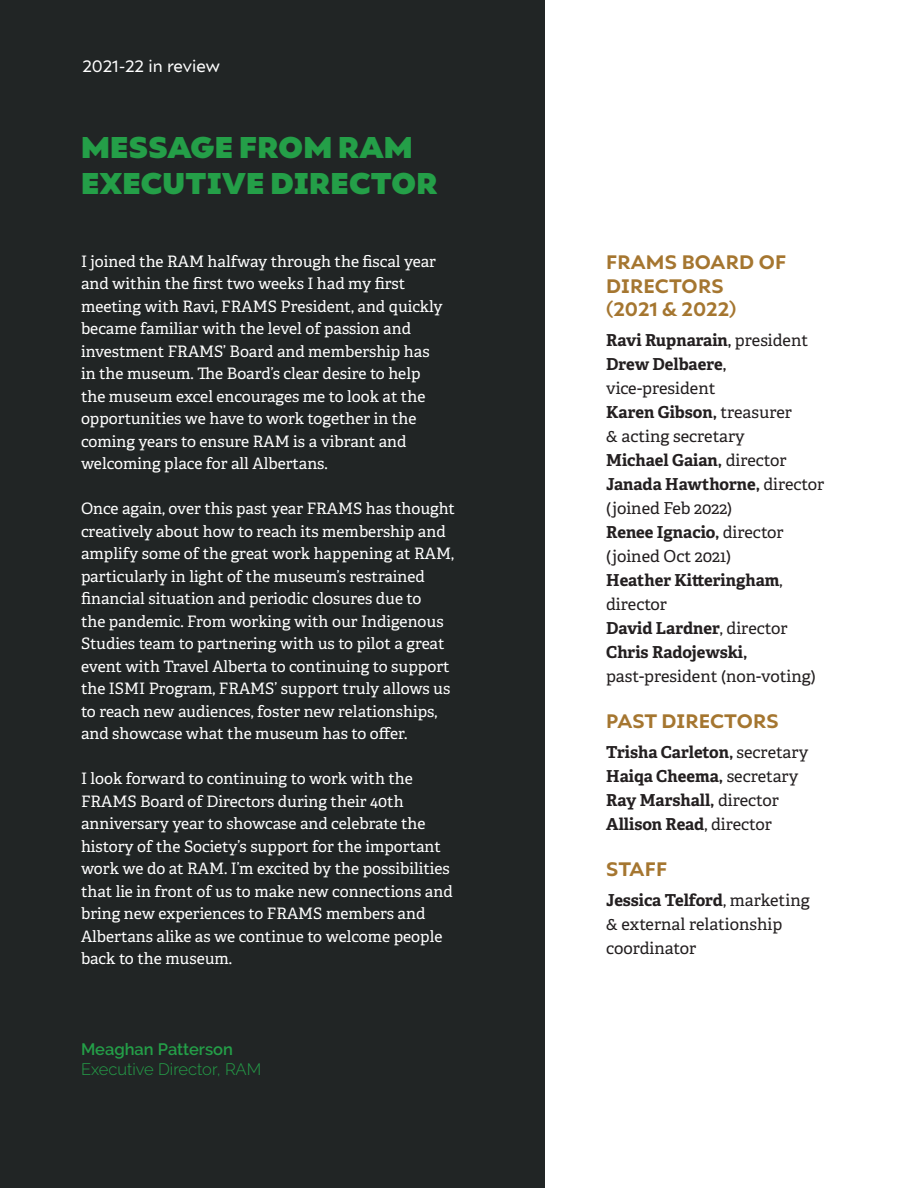
<style>
.page{position:relative;width:918px;height:1188px;background:#fff}
.page>*{position:absolute;margin:0;border:0;box-sizing:border-box;transform-origin:0 0}
.t1{font:800 30px "Ariana Pro";letter-spacing:.01em;color:#249f48}
.t2{font:700 19.5px "Ariana Pro";letter-spacing:.005em;color:#a57630}
.t3{font:700 16.5px "Adelle";color:#231f20}
.t4{font:16.5px "Adelle";color:#231f20}
.t5{font:300 16.5px "Raleway";color:#249f48}
.t6{font:600 16.5px "Raleway";color:#249f48}
.t7{font:16.5px "Ariana Pro";color:#fff}
.t8{font:15.75px/22.5px "Adelle";color:#fff}
.s1{font-weight:600}
.s2{font-weight:400}
</style>
<div class="page">
<div style="left:0;top:0;width:544px;height:1188px;background:#212525"></div>
<p class="t7" style="left:82px;top:55px;width:139px">2021-22 in review</p>
<p class="t1" style="left:81px;top:124px;width:333px">MESSAGE FROM RAM</p>
<p class="t1" style="left:81px;top:160px;width:358px">EXECUTIVE DIRECTOR</p>
<p class="t8" style="left:81px;top:250px;width:363px">I joined the RAM halfway through the fiscal year and within the first two weeks I had my first meeting with Ravi, FRAMS President, and quickly became familiar with the level of passion and investment FRAMS’ Board and membership has in the museum. The Board’s clear desire to help the museum excel encourages me to look at the opportunities we have to work together in the coming years to ensure RAM is a vibrant and welcoming place for all Albertans.</p>
<p class="t8" style="left:81px;top:498px;width:376px">Once again, over this past year FRAMS has thought creatively about how to reach its membership and amplify some of the great work happening at RAM, particularly in light of the museum’s restrained financial situation and periodic closures due to<br>the pandemic. From working with our Indigenous Studies team to partnering with us to pilot a great event with Travel Alberta to continuing to support the ISMI Program, FRAMS’ support truly allows us to reach new audiences, foster new relationships, and showcase what the museum has to offer.</p>
<p class="t8" style="left:81px;top:768px;width:373px">I look forward to continuing to work with the FRAMS Board of Directors during their 40th anniversary year to showcase and celebrate the history of the Society’s support for the important work we do at RAM. I’m excited by the possibilities that lie in front of us to make new connections and bring new experiences to FRAMS members and Albertans alike as we continue to welcome people back to the museum.</p>
<p class="t6" style="left:81px;top:1039px;width:154px">Meaghan Patterson</p>
<p class="t5" style="left:81px;top:1059px;width:182px">Executive Director, RAM</p>
<p class="t2" style="left:606px;top:249px;width:181px">FRAMS BOARD OF</p>
<p class="t2" style="left:606px;top:272px;width:119px">DIRECTORS</p>
<p class="t2" style="left:606px;top:295px;width:132px">(2021 &amp; 2022)</p>
<p class="t3" style="left:606px;top:330px;width:204px">Ravi Rupnarain<span class="s1">,</span> <span class="s2">president</span></p>
<p class="t3" style="left:606px;top:354px;width:122px">Drew Delbaere<span class="s1">,</span></p>
<p class="t4" style="left:606px;top:378px;width:111px">vice-president</p>
<p class="t3" style="left:606px;top:402px;width:187px">Karen Gibson, <span class="s2">treasurer</span></p>
<p class="t4" style="left:606px;top:426px;width:140px">&amp; acting secretary</p>
<p class="t3" style="left:606px;top:450px;width:182px">Michael Gaian, <span class="s2">director</span></p>
<p class="t3" style="left:606px;top:474px;width:220px">Janada Hawthorne, <span class="s2">director</span></p>
<p class="t4" style="left:606px;top:498px;width:127px">(joined Feb 2022)</p>
<p class="t3" style="left:606px;top:522px;width:179px">Renee Ignacio, <span class="s2">director</span></p>
<p class="t4" style="left:606px;top:546px;width:126px">(joined Oct 2021)</p>
<p class="t3" style="left:606px;top:570px;width:178px">Heather Kitteringham<span class="s2">,</span></p>
<p class="t4" style="left:606px;top:594px;width:62px">director</p>
<p class="t3" style="left:606px;top:618px;width:183px">David Lardner<span class="s2">, director</span></p>
<p class="t3" style="left:606px;top:642px;width:143px">Chris Radojewski,</p>
<p class="t4" style="left:606px;top:666px;width:211px">past-president (non-voting)</p>
<p class="t2" style="left:606px;top:707px;width:174px">PAST DIRECTORS</p>
<p class="t3" style="left:606px;top:742px;width:204px">Trisha Carleton, <span class="s2">secretary</span></p>
<p class="t3" style="left:606px;top:766px;width:194px">Haiqa Cheema, <span class="s2">secretary</span></p>
<p class="t3" style="left:606px;top:790px;width:174px">Ray Marshall, <span class="s2">director</span></p>
<p class="t3" style="left:606px;top:814px;width:167px">Allison Read<span class="s2">, director</span></p>
<p class="t2" style="left:606px;top:855px;width:62px">STAFF</p>
<p class="t3" style="left:606px;top:890px;width:205px">Jessica Telford<span class="s2">, marketing</span></p>
<p class="t4" style="left:606px;top:914px;width:178px">&amp; external relationship</p>
<p class="t4" style="left:606px;top:938px;width:92px">coordinator</p>
</div>
